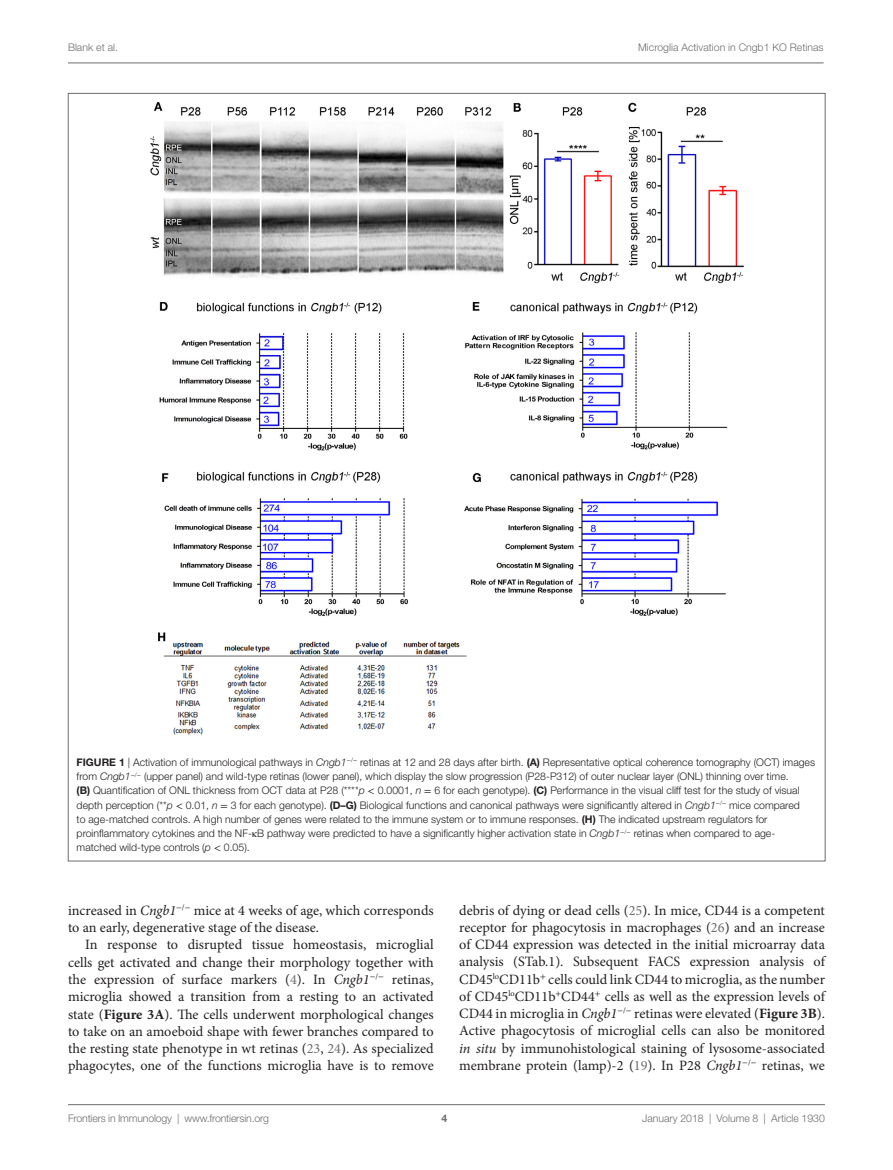
<style>
.page{position:relative;width:893px;height:1170px;background:#fff}
.page>*{position:absolute;margin:0;border:0;box-sizing:border-box;transform-origin:0 0}
.t1{font:14.25px/17.2px "Minion Pro";letter-spacing:-.005em;color:#231f20;text-align:justify}
.t2{font:300 10.5px/14.2px "Helvetica Neue LT Std";color:#231f20}
.t3{font:300 10.5px "Helvetica Neue LT Std";color:#6c6d70}
.t4{font:700 10.5px "Helvetica Neue LT Std";color:#6c6d70}
.s1{font-weight:700}
.s2{font-style:italic}
.s3{font-family:"STIX General";font-weight:400}
.s4{color:#6c6d70}
</style>
<div class="page">
<img style="left:150px;top:102px;width:594px;height:633px">
<hr style="left:68px;top:63px;width:756px;height:1px;background:#6c6d70">
<hr style="left:68px;top:1104px;width:757px;height:1px;background:#6c6d70">
<p class="t3" style="left:68px;top:41px;width:51px">Blank et al.</p>
<p class="t3" style="left:638px;top:41px;width:187px">Microglia Activation in Cngb1 KO Retinas</p>
<p class="t2" style="left:77px;top:754px;width:740px"><span class="s1">FIG URE 1</span> | Activation of immunological pathways in <span class="s2">Cngb1</span><sup>−</sup><sup>/</sup><sup>−</sup> retinas at 12 and 28 days after birth. <span class="s1">(A)</span> Representative optical coherence tomography (OCT) images from <span class="s2">Cngb1</span><sup>−</sup><sup>/</sup><sup>−</sup> (upper panel) and wild-type retinas (lower panel), which display the slow progression (P28-P312) of outer nuclear layer (ONL) thinning over time.<br><span class="s1">(B)</span> Quantification of ONL thickness from OCT data at P28 (****<span class="s2">p</span> <span class="s3">&lt;</span> 0.0001, <span class="s2">n</span> <span class="s3">=</span> 6 for each genotype). <span class="s1">(C)</span> Performance in the visual cliff test for the study of visual depth perception (**<span class="s2">p</span> <span class="s3">&lt;</span> 0.01, <span class="s2">n</span> <span class="s3">=</span> 3 for each genotype). <span class="s1">(D–G)</span> Biological functions and canonical pathways were significantly altered in <span class="s2">Cngb1</span><sup>−</sup><sup>/</sup><sup>−</sup> mice compared<br>to age-matched controls. A high number of genes were related to the immune system or to immune responses. <span class="s1">(H)</span> The indicated upstream regulators for proinflammatory cytokines and the NF-<span class="s3">κ</span>B pathway were predicted to have a significantly higher activation state in <span class="s2">Cngb1</span><sup>−</sup><sup>/</sup><sup>−</sup> retinas when compared to age&shy;matched wild-type controls (<span class="s2">p</span> <span class="s3">&lt;</span> 0.05).</p>
<p class="t1" style="left:68px;top:901px;width:367px">increased in <span class="s2">Cngb1</span><sup>−</sup><sup>/</sup><sup>−</sup> mice at 4 weeks of age, which corresponds to an early, degenerative stage of the disease.</p>
<p class="t1" style="left:68px;top:936px;width:367px;text-indent:17px">In response to disrupted tissue homeostasis, microglial cells get activated and change their morphology together with the expression of surface markers (<span class="s4">4</span>). In <span class="s2">Cngb1</span><sup>−</sup><sup>/</sup><sup>−</sup> retinas, microglia showed a transition from a resting to an activated state (<span class="s1">Figure 3A</span>). The cells underwent morphological changes to take on an amoeboid shape with fewer branches compared to the resting state phenotype in wt retinas (<span class="s4">23</span>, <span class="s4">24</span>). As specialized phagocytes, one of the functions microglia have is to remove</p>
<p class="t1" style="left:459px;top:901px;width:367px">debris of dying or dead cells (<span class="s4">25</span>). In mice, CD44 is a competent receptor for phagocytosis in macrophages (<span class="s4">26</span>) and an increase of CD44 expression was detected in the initial microarray data analysis (STab.1). Subsequent FACS expression analysis of CD45<sup>lo</sup>CD11b<sup>+</sup> cells could link CD44 to microglia, as the number of CD45<sup>lo</sup>CD11b<sup>+</sup>CD44<sup>+</sup> cells as well as the expression levels of CD44 in microglia in <span class="s2">Cngb1</span><sup>−</sup><sup>/</sup><sup>−</sup> retinas were elevated (<span class="s1">Figure 3B</span>).<br>Active phagocytosis of microglial cells can also be monitored <span class="s2">in situ</span> by immunohistological staining of lysosome-associated membrane protein (lamp)-2 (<span class="s4">19</span>). In P28 <span class="s2">Cngb1</span><sup>−</sup><sup>/</sup><sup>−</sup> retinas, we</p>
<p class="t3" style="left:68px;top:1111px;width:203px">Frontiers in Immunology | www.frontiersin.org</p>
<p class="t3" style="left:642px;top:1111px;width:184px">January 2018 | Volume 8 | Article 1930</p>
<p class="t4" style="left:441px;top:1111px;width:7px">4</p>
</div>
